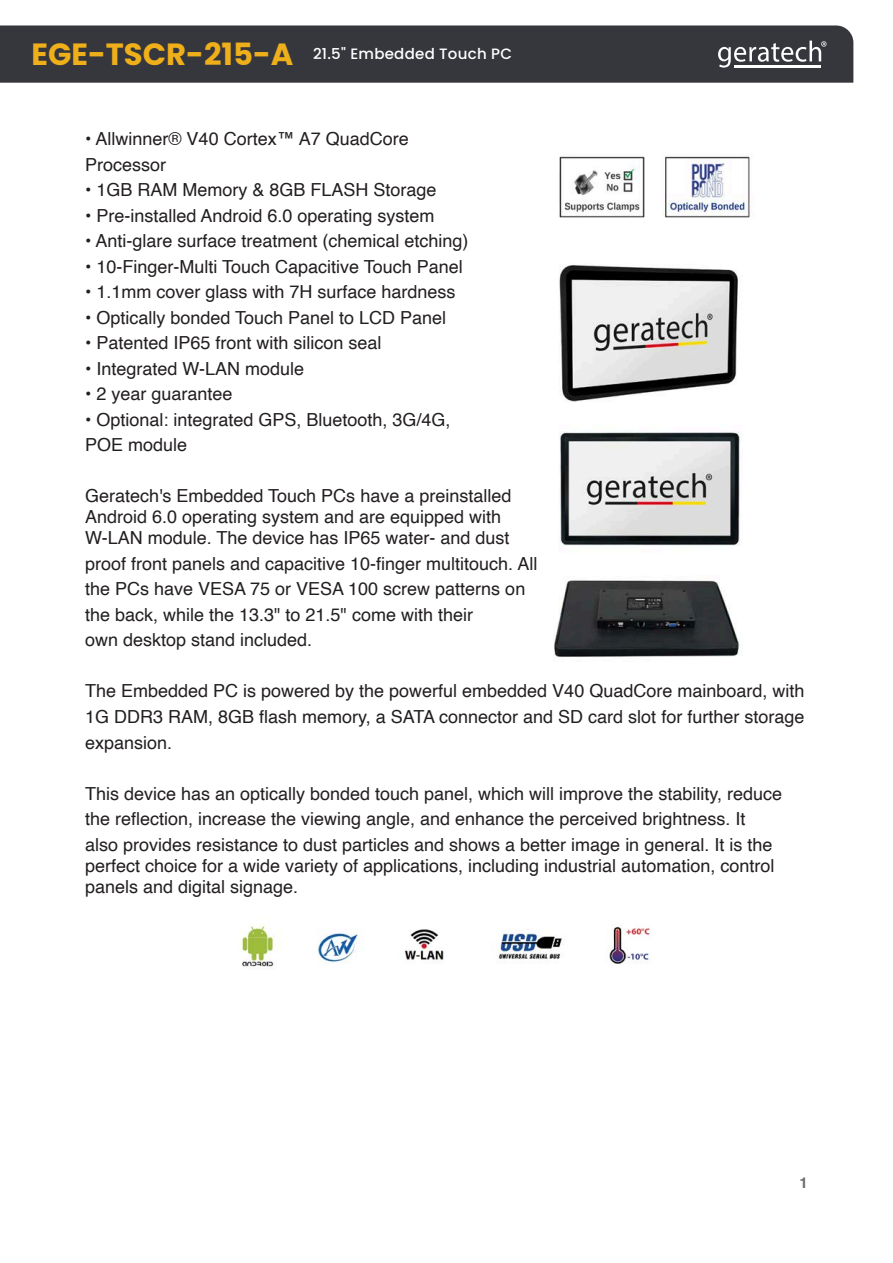
<style>
.page{position:relative;width:893px;height:1263px;background:#fff}
.page>*{position:absolute;margin:0;border:0;box-sizing:border-box;transform-origin:0 0}
.Paragraph{font:18px/21px "Helvetica";color:#231f20}
.t1{font:500 15px "Poppins";letter-spacing:.015em;color:#fff}
.t2{font:700 15px "Helvetica";color:#6c6d70}
.s1{font-weight:700;font-size:30.75px;color:#eeaf1b}
</style>
<div class="page">
<div style="left:0;top:25px;width:853px;height:58px;background:#36373d"></div>
<svg style="left:718px;top:41px;width:108px;height:27px"></svg>
<hr style="left:762px;top:65px;width:30px;height:2px;background:#fff">
<hr style="left:792px;top:65px;width:29px;height:2px;background:#fff">
<hr style="left:734px;top:65px;width:28px;height:2px;background:#fff">
<img style="left:554px;top:156px;width:199px;height:501px">
<img style="left:241px;top:924px;width:411px;height:43px">
<p class="t1" style="left:31px;top:45px;width:482px"><span class="s1">EGE-TSCR-215-A</span> 21.5" Embedded Touch PC</p>
<p class="Paragraph" style="left:85px;top:129px;width:325px">• Allwinner® V40 Cortex™ A7 QuadCore</p>
<p class="Paragraph" style="left:85px;top:155px;width:83px">Processor</p>
<p class="Paragraph" style="left:85px;top:180px;width:353px">• 1GB RAM Memory &amp; 8GB FLASH Storage</p>
<p class="Paragraph" style="left:85px;top:206px;width:351px">• Pre-installed Android 6.0 operating system</p>
<p class="Paragraph" style="left:85px;top:231px;width:385px">• Anti-glare surface treatment (chemical etching)</p>
<p class="Paragraph" style="left:85px;top:257px;width:379px">• 10-Finger-Multi Touch Capacitive Touch Panel</p>
<p class="Paragraph" style="left:85px;top:282px;width:372px">• 1.1mm cover glass with 7H surface hardness</p>
<p class="Paragraph" style="left:85px;top:308px;width:363px">• Optically bonded Touch Panel to LCD Panel</p>
<p class="Paragraph" style="left:85px;top:333px;width:298px">• Patented IP65 front with silicon seal</p>
<p class="Paragraph" style="left:85px;top:359px;width:221px">• Integrated W-LAN module</p>
<p class="Paragraph" style="left:85px;top:384px;width:149px">• 2 year guarantee</p>
<p class="Paragraph" style="left:85px;top:410px;width:367px">• Optional: integrated GPS, Bluetooth, 3G/4G,</p>
<p class="Paragraph" style="left:85px;top:435px;width:104px">POE module</p>
<p class="Paragraph" style="left:85px;top:486px;width:428px">Geratech's Embedded Touch PCs have a preinstalled<br>Android 6.0 operating system and are equipped with<br>W-LAN module. The device has IP65 water- and dust</p>
<p class="Paragraph" style="left:85px;top:554px;width:454px">proof front panels and capacitive 10-finger multitouch. All</p>
<p class="Paragraph" style="left:85px;top:579px;width:442px">the PCs have VESA 75 or VESA 100 screw patterns on</p>
<p class="Paragraph" style="left:85px;top:605px;width:389px">the back, while the 13.3" to 21.5" come with their</p>
<p class="Paragraph" style="left:85px;top:630px;width:229px">own desktop stand included.</p>
<p class="Paragraph" style="left:85px;top:681px;width:721px">The Embedded PC is powered by the powerful embedded V40 QuadCore mainboard, with</p>
<p class="Paragraph" style="left:85px;top:707px;width:721px">1G DDR3 RAM, 8GB flash memory, a SATA connector and SD card slot for further storage</p>
<p class="Paragraph" style="left:85px;top:732px;width:89px">expansion.</p>
<p class="Paragraph" style="left:85px;top:783px;width:699px">This device has an optically bonded touch panel, which will improve the stability, reduce</p>
<p class="Paragraph" style="left:85px;top:809px;width:662px">the reflection, increase the viewing angle, and enhance the perceived brightness. It</p>
<p class="Paragraph" style="left:85px;top:834px;width:691px;text-align:justify">also provides resistance to dust particles and shows a better image in general. It is the perfect choice for a wide variety of applications, including industrial automation, control panels and digital signage.</p>
<p class="t2" style="left:800px;top:1171px;width:10px">1</p>
</div>
